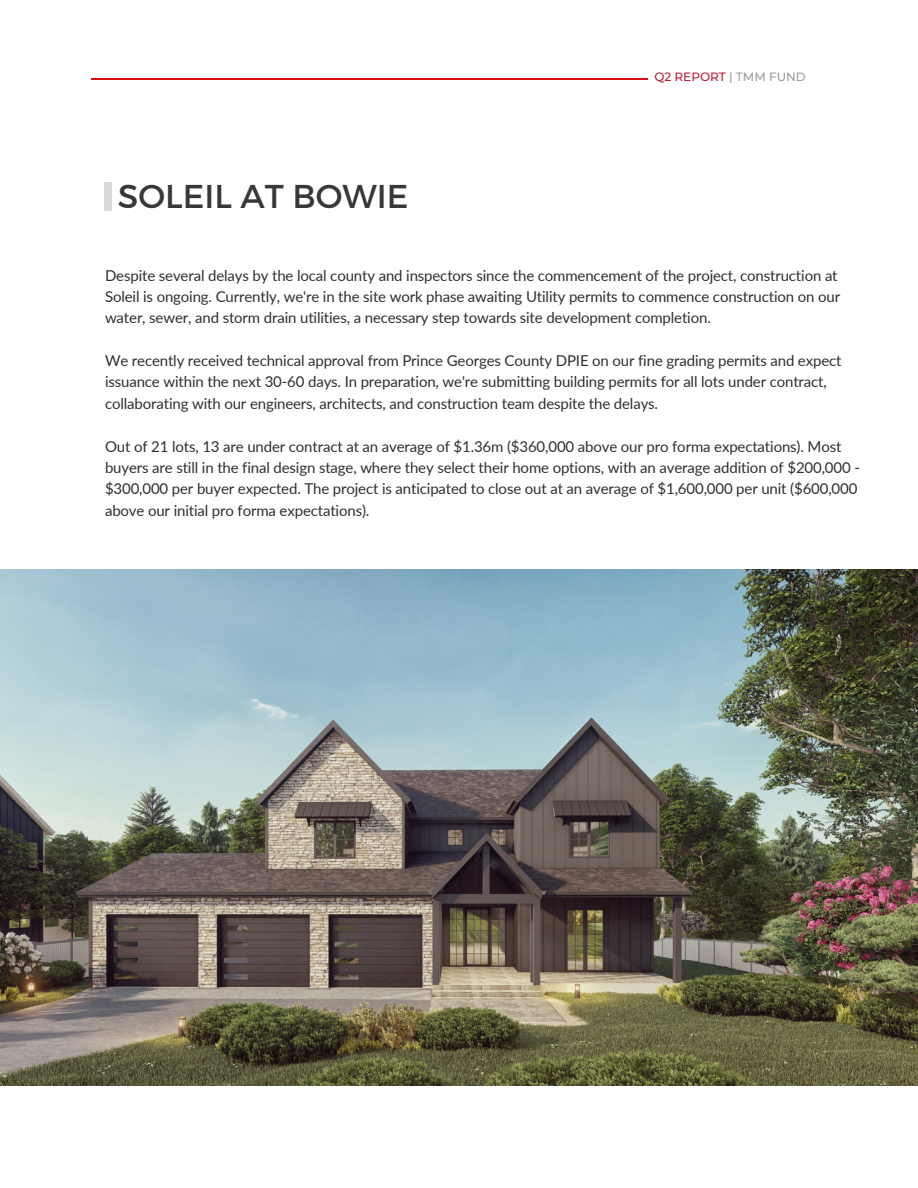
<style>
.page{position:relative;width:918px;height:1188px;background:#fff}
.page>*{position:absolute;margin:0;border:0;box-sizing:border-box;transform-origin:0 0}
.t1{font:33px "Montserrat";color:#383837}
.t2{font:15px/21.3px "Lato";letter-spacing:-.01em;color:#322e2e}
.t3{font:500 12px "Montserrat";color:#ba1833}
.s1{color:#9c9c9b}
</style>
<div class="page">
<hr style="left:92px;top:79px;width:556px;height:1px;background:#db1212">
<div style="left:104px;top:183px;width:7px;height:28px;background:#dadada"></div>
<img style="left:0;top:569px;width:918px;height:517px">
<p class="t1" style="left:118px;top:175px;width:292px">SOLEIL AT BOWIE</p>
<p class="t3" style="left:654px;top:69px;width:153px">Q2 REPORT <span class="s1">| TMM FUND</span></p>
<p class="t2" style="left:105px;top:264px;width:737px">Despite several delays by the local county and inspectors since the commencement of the project, construction at<br>Soleil is ongoing. Currently, we're in the site work phase awaiting Utility permits to commence construction on our water, sewer, and storm drain utilities, a necessary step towards site development completion.</p>
<p class="t2" style="left:105px;top:350px;width:738px">We recently received technical approval from Prince Georges County DPIE on our fine grading permits and expect issuance within the next 30-60 days. In preparation, we're submitting building permits for all lots under contract, collaborating with our engineers, architects, and construction team despite the delays.</p>
<p class="t2" style="left:105px;top:435px;width:756px">Out of 21 lots, 13 are under contract at an average of $1.36m ($360,000 above our pro forma expectations). Most buyers are still in the final design stage, where they select their home options, with an average addition of $200,000 - $300,000 per buyer expected. The project is anticipated to close out at an average of $1,600,000 per unit ($600,000 above our initial pro forma expectations).</p>
</div>
